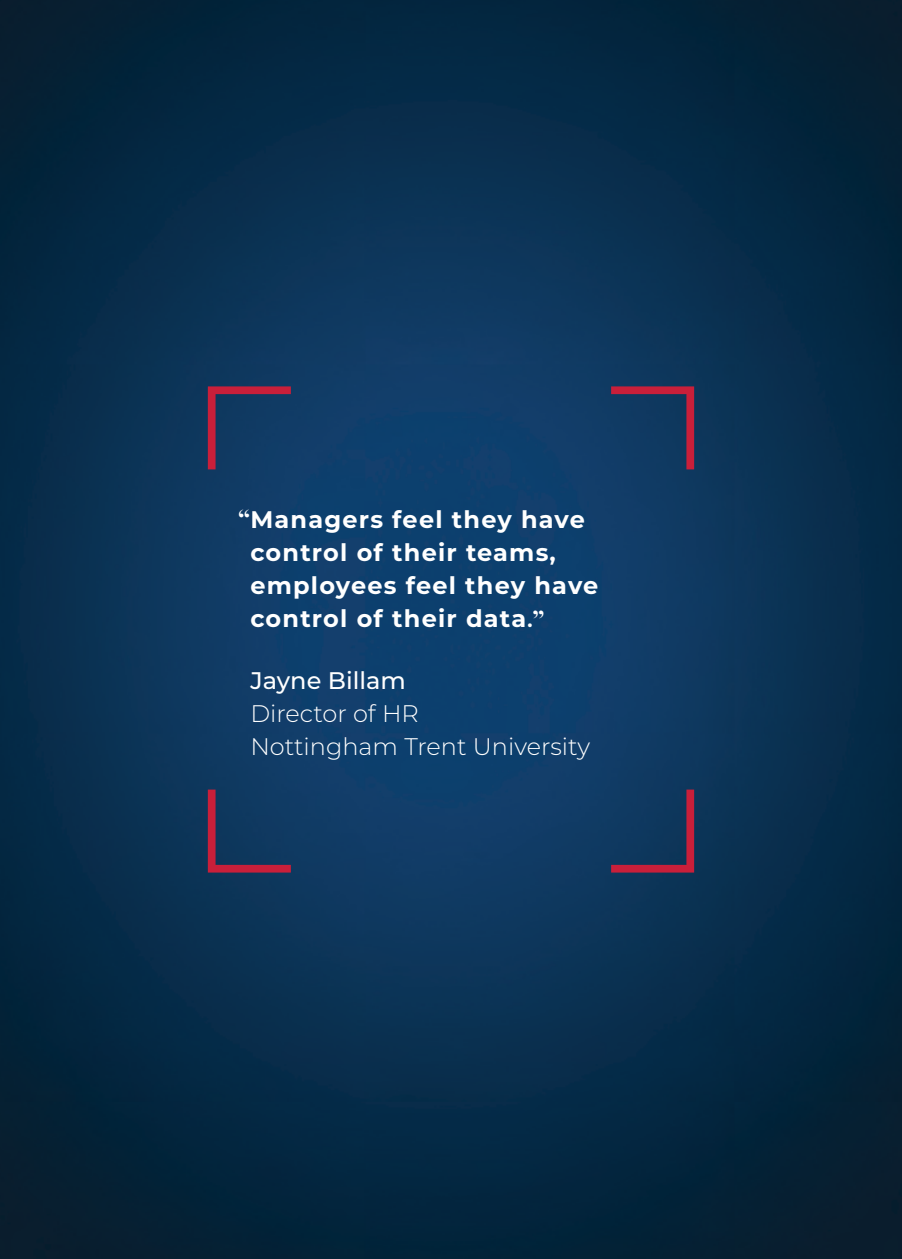
<style>
.page{position:relative;width:902px;height:1259px;background:#fff}
.page>*{position:absolute;margin:0;border:0;box-sizing:border-box;transform-origin:0 0}
.t1{font:700 24px/33px "Montserrat";letter-spacing:.05em;color:#fff}
.t2{font:300 24px "Montserrat";color:#fff}
.t3{font:500 24px "Montserrat";color:#fff}
.s1{font-family:"Times New Roman"}
.s2{font-size:19.5px}
</style>
<div class="page">
<img style="left:0;top:0;width:901px;height:1259px">
<svg style="left:611px;top:789px;width:83px;height:83px"></svg>
<svg style="left:208px;top:789px;width:83px;height:83px"></svg>
<svg style="left:611px;top:386px;width:83px;height:83px"></svg>
<svg style="left:208px;top:386px;width:83px;height:83px"></svg>
<p class="t1" style="left:250px;top:501px;width:349px;text-indent:-12px"><span class="s1">“</span>Managers feel they have control of their teams, employees feel they have control of their data<span class="s2">.</span><span class="s1">”</span></p>
<p class="t3" style="left:250px;top:663px;width:157px">Jayne Billam</p>
<p class="t2" style="left:250px;top:697px;width:170px">Director of HR</p>
<p class="t2" style="left:250px;top:730px;width:341px">Nottingham Trent University</p>
</div>
